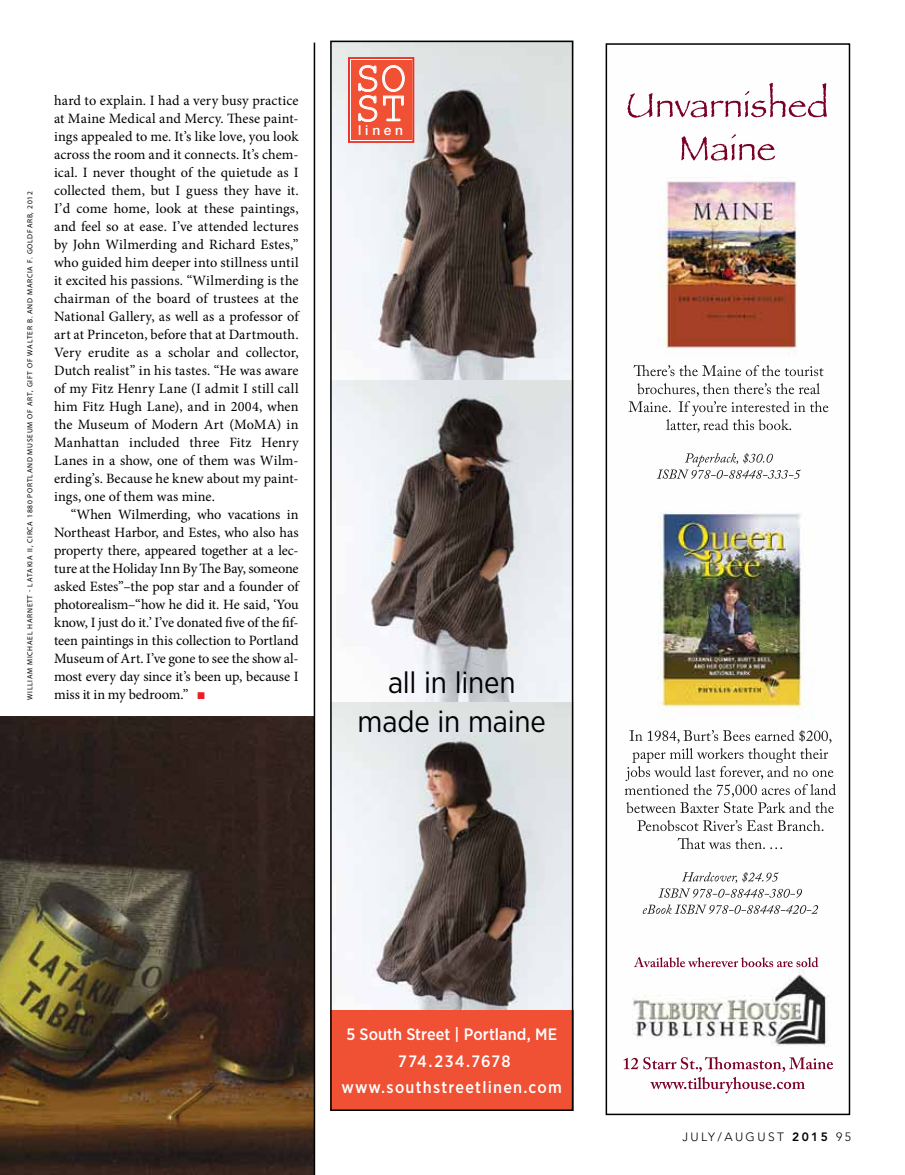
<style>
.page{position:relative;width:905px;height:1175px;background:#fff}
.page>*{position:absolute;margin:0;border:0;box-sizing:border-box;transform-origin:0 0}
.t1{font:43.2px "Courier New";color:#fff}
.t2{font:30px/39px "Gotham Narrow";letter-spacing:-.005em;color:#000;text-align:center}
.t3{font:500 16.5px/27px "Gotham Narrow";letter-spacing:.005em;color:#fff;text-align:center}
.t4{font:500 16.5px "Gotham Narrow";letter-spacing:.06em;color:#fff}
.t5{font:14.25px/18px "Minion Pro";letter-spacing:-.005em;color:#000;text-align:justify}
.t6{font:500 13.65px "Helvetica Neue";letter-spacing:.28em;color:#fff}
.t7{font:300 12px "Avenir";letter-spacing:.2em;color:#000}
.t8{font:7.5px "Myriad Pro";letter-spacing:.095em;color:#000}
.s1{color:#ed1d24}
.s2{font-weight:800}
</style>
<div class="page">
<img style="left:333px;top:398px;width:237px;height:612px">
<img style="left:333px;top:44px;width:237px;height:354px">
<div style="left:330px;top:1010px;width:243px;height:101px;background:#f05033"></div>
<svg style="left:351px;top:60px;width:60px;height:80px;background:#f1644b"></svg>
<div style="left:348px;top:57px;width:66px;height:86px;border:2px solid #ee2e24"></div>
<div style="left:330px;top:41px;width:243px;height:1070px;border:2px solid #000"></div>
<img style="left:623px;top:82px;width:213px;height:1012px">
<div style="left:605px;top:43px;width:245px;height:1072px;border:2px solid #000"></div>
<img style="left:0;top:716px;width:314px;height:458px">
<hr style="left:314px;top:43px;width:1px;height:1131px;background:#000">
<p class="t8" style="left:25px;top:700px;width:510px;rotate:-90deg">William Michael Harnett - Latakia II, circa 1880 Portland Museum of Art, Gift of Walter B. and Marcia F. Goldfarb, 2012</p>
<p class="t5" style="left:54px;top:92px;width:246px">hard to explain. I had a very busy practice at Maine Medical and Mercy. These paint&shy;ings appealed to me. It’s like love, you look across the room and it connects. It’s chem&shy;ical. I never thought of the quietude as I collected them, but I guess they have it.<br>I’d come home, look at these paintings, and feel so at ease. I’ve attended lectures by John Wilmerding and Richard Estes,” who guided him deeper into stillness until it excited his passions. “Wilmerding is the chairman of the board of trustees at the National Gallery, as well as a professor of art at Princeton, before that at Dartmouth.<br>Very erudite as a scholar and collector, Dutch realist” in his tastes. “He was aware of my Fitz Henry Lane (I admit I still call him Fitz Hugh Lane), and in 2004, when the Museum of Modern Art (MoMA) in Manhattan included three Fitz Henry Lanes in a show, one of them was Wilm&shy;erding’s. Because he knew about my paint&shy;ings, one of them was mine.</p>
<p class="t5" style="left:54px;top:505px;width:246px;text-indent:17px">“When Wilmerding, who vacations in Northeast Harbor, and Estes, who also has property there, appeared together at a lec&shy;ture at the Holiday Inn By The Bay, someone asked Estes”–the pop star and a founder of photorealism–“how he did it. He said, ‘You know, I just do it.’ I’ve donated five of the fif&shy;teen paintings in this collection to Portland Museum of Art. I’ve gone to see the show al&shy;most every day since it’s been up, because I miss it in my bedroom.” <span class="s1">■</span></p>
<h1 class="t1" style="left:355px;top:51px;width:53px">SO</h1>
<p class="t6" style="left:358px;top:120px;width:46px">linen</p>
<h1 class="t1" style="left:355px;top:81px;width:53px">ST</h1>
<h2 class="t2" style="left:357px;top:662px;width:190px">all in linen made in maine</h2>
<p class="t3" style="left:346px;top:1020px;width:212px">5 South Street | Portland, ME<br>774.234.7678</p>
<p class="t4" style="left:341px;top:1077px;width:222px">www.southstreetlinen.com</p>
<p class="t7" style="left:682px;top:1129px;width:170px">JULY/AUGUST <span class="s2">2015</span> 95</p>
</div>
